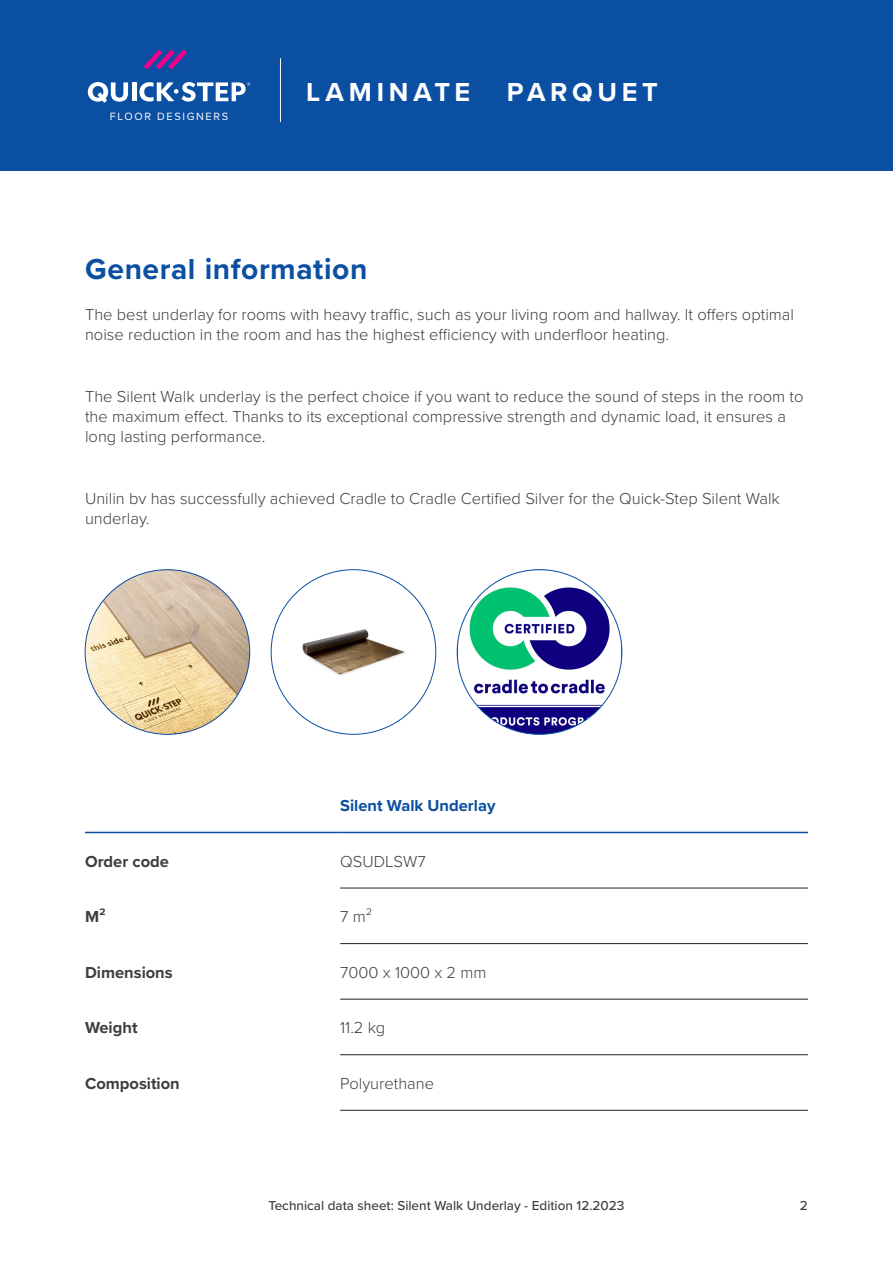
<style>
.page{position:relative;width:893px;height:1263px;background:#fff}
.page>*{position:absolute;margin:0;border:0;box-sizing:border-box;transform-origin:0 0}
.t1{font:700 30px "Proxima Nova";letter-spacing:.02em;color:#0a4fa2}
.Range{font:700 27px "Proxima Nova";letter-spacing:.175em;color:#fff}
.BodyText{font:300 16.5px/19.8px "Proxima Nova";color:#3e3e3f}
.Column-First{font:700 16.5px "Proxima Nova";color:#3e3e3f}
.Row-Header{font:700 16.5px "Proxima Nova";color:#0a4fa2}
.t2{font:500 13.5px "Proxima Nova";color:#3e3e3f}
.FloorDesigners{font:10.95px "Proxima Nova";letter-spacing:.15em;color:#fff}
</style>
<div class="page">
<div style="left:0;top:0;width:893px;height:170px;background:#0a4fa2"></div>
<hr style="left:280px;top:58px;width:1px;height:64px;background:#fff">
<svg style="left:144px;top:49px;width:43px;height:21px"></svg>
<svg style="left:88px;top:82px;width:40px;height:21px"></svg>
<hr style="left:132px;top:82px;width:4px;height:19px;background:#fff">
<svg style="left:139px;top:82px;width:111px;height:20px"></svg>
<img style="left:85px;top:570px;width:165px;height:164px;border-radius:82px">
<img style="left:271px;top:570px;width:165px;height:164px;border-radius:82px">
<img style="left:457px;top:570px;width:165px;height:164px;border-radius:82px">
<hr style="left:340px;top:888px;width:468px;height:1px;background:#231f20">
<hr style="left:340px;top:943px;width:468px;height:1px;background:#231f20">
<hr style="left:340px;top:999px;width:468px;height:1px;background:#231f20">
<hr style="left:340px;top:1054px;width:468px;height:1px;background:#231f20">
<hr style="left:340px;top:1110px;width:468px;height:1px;background:#231f20">
<hr style="left:340px;top:832px;width:468px;height:1px;background:#0a4fa2">
<hr style="left:85px;top:832px;width:255px;height:1px;background:#0a4fa2">
<p class="FloorDesigners" style="left:110px;top:108px;width:120px">FLOOR DESIGNERS</p>
<p class="Range" style="left:306px;top:72px;width:166px">LAMINATE</p>
<p class="Range" style="left:507px;top:72px;width:153px">PARQUET</p>
<p class="t1" style="left:85px;top:246px;width:284px">General information</p>
<p class="BodyText" style="left:85px;top:304px;width:710px">The best underlay for rooms with heavy traffic, such as your living room and hallway. It offers optimal noise reduction in the room and has the highest efficiency with underfloor heating.</p>
<p class="BodyText" style="left:85px;top:386px;width:720px">The Silent Walk underlay is the perfect choice if you want to reduce the sound of steps in the room to the maximum effect. Thanks to its exceptional compressive strength and dynamic load, it ensures a long lasting performance.</p>
<p class="BodyText" style="left:85px;top:488px;width:696px">Unilin bv has successfully achieved Cradle to Cradle Certified Silver for the Quick-Step Silent Walk underlay.</p>
<p class="Row-Header" style="left:340px;top:793px;width:157px">Silent Walk Underlay</p>
<p class="Column-First" style="left:85px;top:849px;width:86px">Order code</p>
<p class="BodyText" style="left:340px;top:850px;width:87px">QSUDLSW7</p>
<p class="Column-First" style="left:85px;top:904px;width:22px">M²</p>
<p class="BodyText" style="left:340px;top:906px;width:33px">7 m²</p>
<p class="Column-First" style="left:85px;top:960px;width:89px">Dimensions</p>
<p class="BodyText" style="left:340px;top:961px;width:148px">7000 x 1000 x 2 mm</p>
<p class="Column-First" style="left:85px;top:1016px;width:54px">Weight</p>
<p class="BodyText" style="left:340px;top:1017px;width:47px">11.2 kg</p>
<p class="Column-First" style="left:85px;top:1071px;width:96px">Composition</p>
<p class="BodyText" style="left:340px;top:1073px;width:95px">Polyurethane</p>
<p class="t2" style="left:268px;top:1195px;width:357px">Technical data sheet: Silent Walk Underlay - Edition 12.2023</p>
<p class="t2" style="left:800px;top:1195px;width:9px">2</p>
</div>
